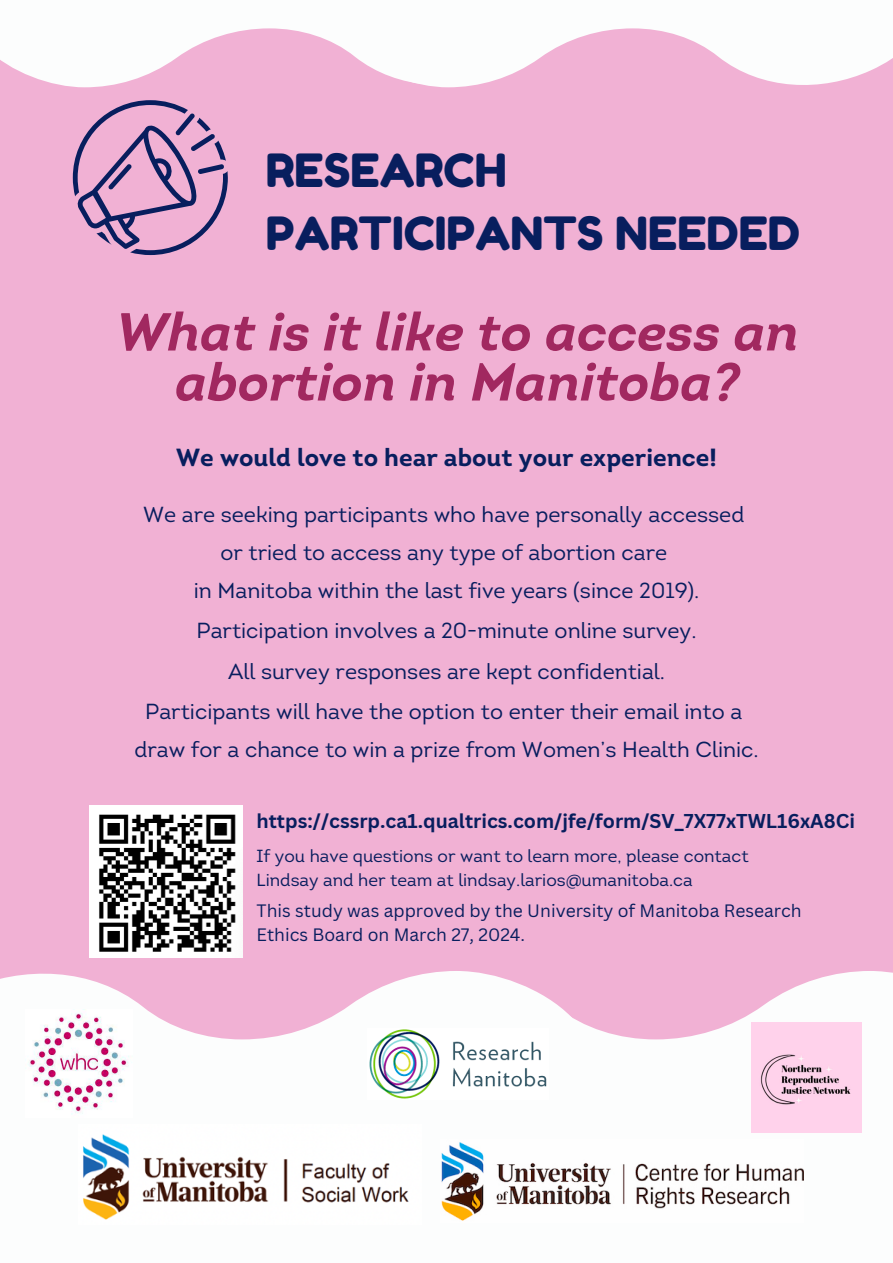
<style>
.page{position:relative;width:893px;height:1263px;background:#f1b1d4}
.page>*{position:absolute;margin:0;border:0;box-sizing:border-box;transform-origin:0 0}
.t1{font:italic 700 53.25px/50.1px "Intro";color:#a12860;text-align:center}
.t2{font:45.75px/63.6px "Fredoka One";color:#081e5e}
.t3{font:700 24.75px "Intro";color:#081e5e}
.t4{font:21.75px/37.9px "Intro";color:#081e5e;text-align:center}
.t5{font:700 19.5px "Canva Sans";color:#081e5e}
.t6{font:17.48px/24.2px "Intro";color:#081e5e}
.t7{font:17.48px/24.2px "Canva Sans";color:#081e5e}
</style>
<div class="page">
<svg style="left:0;top:0;width:316px;height:88px;fill:#fcfdfd"></svg>
<svg style="left:316px;top:0;width:577px;height:88px;fill:#fcfdfd"></svg>
<svg style="left:73px;top:100px;width:155px;height:155px"></svg>
<svg style="left:0;top:973px;width:237px;height:290px;fill:#fcfdfd"></svg>
<svg style="left:237px;top:971px;width:656px;height:292px;fill:#fcfdfd"></svg>
<img style="left:79px;top:1125px;width:343px;height:100px">
<img style="left:367px;top:1028px;width:181px;height:71px">
<img style="left:25px;top:1010px;width:107px;height:107px">
<img style="left:441px;top:1139px;width:362px;height:83px">
<img style="left:751px;top:1022px;width:110px;height:110px">
<img style="left:89px;top:806px;width:154px;height:151px">
<p class="t2" style="left:266px;top:138px;width:536px">RESEARCH<br>PARTICIPANTS NEEDED</p>
<h4 class="t1" style="left:116px;top:312px;width:684px">What is it like to access an abortion in Manitoba?</h4>
<h4 class="t3" style="left:176px;top:447px;width:542px">We would love to hear about your experience!</h4>
<h4 class="t4" style="left:143px;top:498px;width:603px">We are seeking participants who have personally accessed or tried to access any type of abortion care<br>in Manitoba within the last five years (since 2019).</h4>
<h4 class="t4" style="left:197px;top:614px;width:501px">Participation involves a 20-minute online survey.</h4>
<p class="t4" style="left:228px;top:654px;width:438px">All survey responses are kept confidential.</p>
<p class="t4" style="left:145px;top:695px;width:598px">Participants will have the option to enter their email into a</p>
<h5 class="t4" style="left:134px;top:733px;width:626px">draw for a chance to win a prize from Women’s Health Clinic.</h5>
<p class="t5" style="left:256px;top:807px;width:600px">https://cssrp.ca1.qualtrics.com/jfe/form/SV_7X77xTWL16xA8Ci</p>
<p class="t6" style="left:256px;top:845px;width:494px">If you have questions or want to learn more, please contact<br>Lindsay and her team at lindsay.larios@umanitoba.ca</p>
<p class="t7" style="left:256px;top:898px;width:547px">This study was approved by the University of Manitoba Research<br>Ethics Board on March 27, 2024.</p>
</div>
